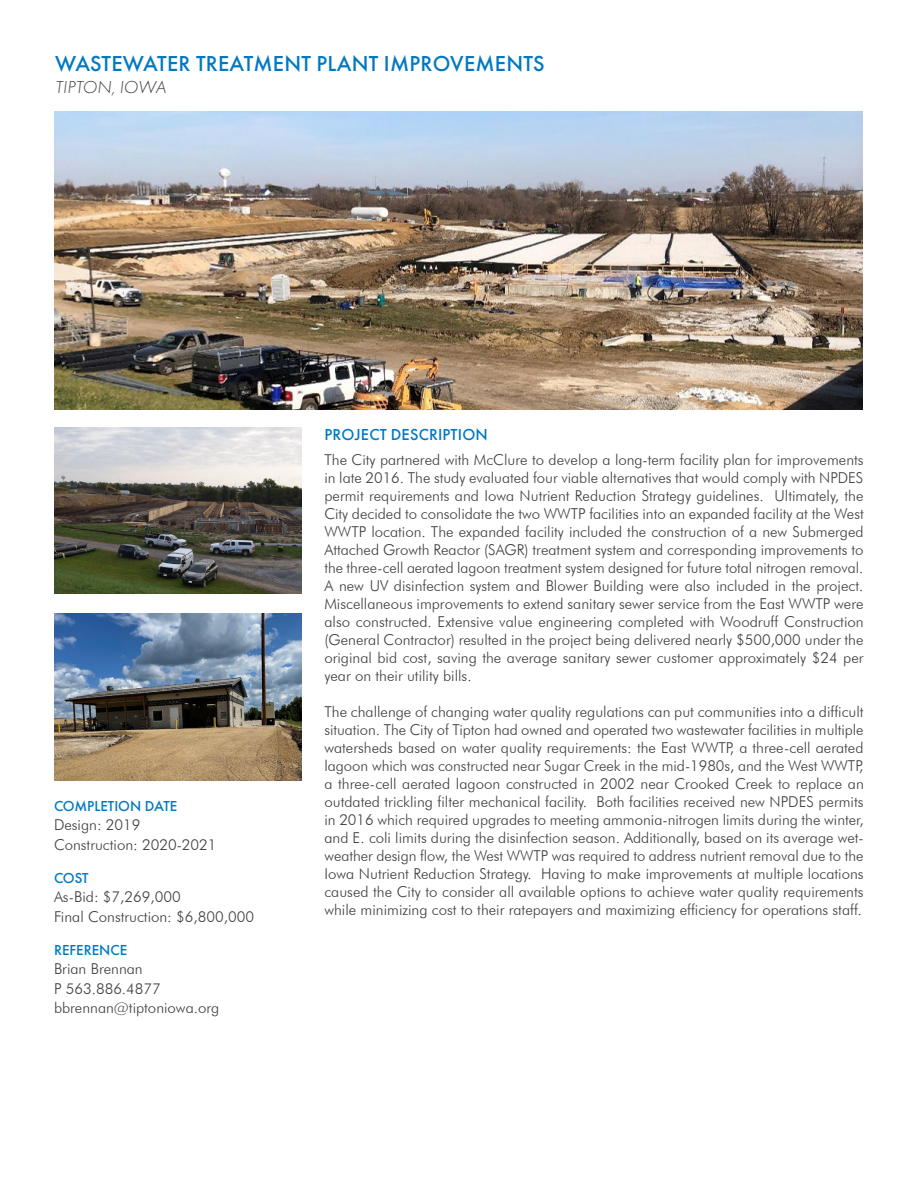
<style>
.page{position:relative;width:918px;height:1188px;background:#fff}
.page>*{position:absolute;margin:0;border:0;box-sizing:border-box;transform-origin:0 0}
.t1{font:500 22.5px "Futura PT";letter-spacing:.01em;color:#0079c2}
.t2{font:italic 300 18px "Futura PT";letter-spacing:.01em;color:#3e3e3f}
.t3{font:500 16.5px "Futura PT";letter-spacing:.01em;color:#0079c2}
.t4{font:300 15px/18px "Futura BT";color:#3e3e3f}
.t5{font:500 15px "Futura PT";color:#0079c2}
</style>
<div class="page">
<img style="left:54px;top:112px;width:809px;height:298px">
<img style="left:54px;top:427px;width:248px;height:167px">
<img style="left:54px;top:614px;width:248px;height:166px">
<p class="t1" style="left:55px;top:50px;width:491px">WASTEWATER TREATMENT PLANT IMPROVEMENTS</p>
<p class="t2" style="left:55px;top:77px;width:112px">TIPTON, IOWA</p>
<p class="t5" style="left:54px;top:797px;width:125px">COMPLETION DATE</p>
<p class="t4" style="left:54px;top:815px;width:164px;line-height:19.5px">Design: 2019<br>Construction: 2020-2021</p>
<p class="t5" style="left:54px;top:869px;width:36px">COST</p>
<p class="t4" style="left:54px;top:887px;width:202px;line-height:19.5px">As-Bid: $7,269,000<br>Final Construction: $6,800,000</p>
<p class="t5" style="left:54px;top:941px;width:75px">REFERENCE</p>
<p class="t4" style="left:54px;top:960px;width:90px">Brian Brennan</p>
<p class="t4" style="left:54px;top:979px;width:108px">P 563.886.4877</p>
<p class="t4" style="left:54px;top:999px;width:167px">bbrennan@tiptoniowa.org</p>
<p class="t3" style="left:325px;top:425px;width:165px">PROJECT DESCRIPTION</p>
<p class="t4" style="left:324px;top:451px;width:541px;text-align:justify">The City partnered with McClure to develop a long-term facility plan for improvements in late 2016. The study evaluated four viable alternatives that would comply with NPDES permit requirements and Iowa Nutrient Reduction Strategy guidelines. Ultimately, the City decided to consolidate the two WWTP facilities into an expanded facility at the West WWTP location. The expanded facility included the construction of a new Submerged Attached Growth Reactor (SAGR) treatment system and corresponding improvements to the three-cell aerated lagoon treatment system designed for future total nitrogen removal.<br>A new UV disinfection system and Blower Building were also included in the project.<br>Miscellaneous improvements to extend sanitary sewer service from the East WWTP were also constructed. Extensive value engineering completed with Woodruff Construction (General Contractor) resulted in the project being delivered nearly $500,000 under the original bid cost, saving the average sanitary sewer customer approximately $24 per year on their utility bills.</p>
<p class="t4" style="left:324px;top:703px;width:541px;text-align:justify">The challenge of changing water quality regulations can put communities into a difficult situation. The City of Tipton had owned and operated two wastewater facilities in multiple watersheds based on water quality requirements: the East WWTP, a three-cell aerated lagoon which was constructed near Sugar Creek in the mid-1980s, and the West WWTP, a three-cell aerated lagoon constructed in 2002 near Crooked Creek to replace an outdated trickling filter mechanical facility. Both facilities received new NPDES permits in 2016 which required upgrades to meeting ammonia-nitrogen limits during the winter, and E. coli limits during the disinfection season. Additionally, based on its average wet&shy;weather design flow, the West WWTP was required to address nutrient removal due to the Iowa Nutrient Reduction Strategy. Having to make improvements at multiple locations caused the City to consider all available options to achieve water quality requirements while minimizing cost to their ratepayers and maximizing efficiency for operations staff.</p>
</div>
